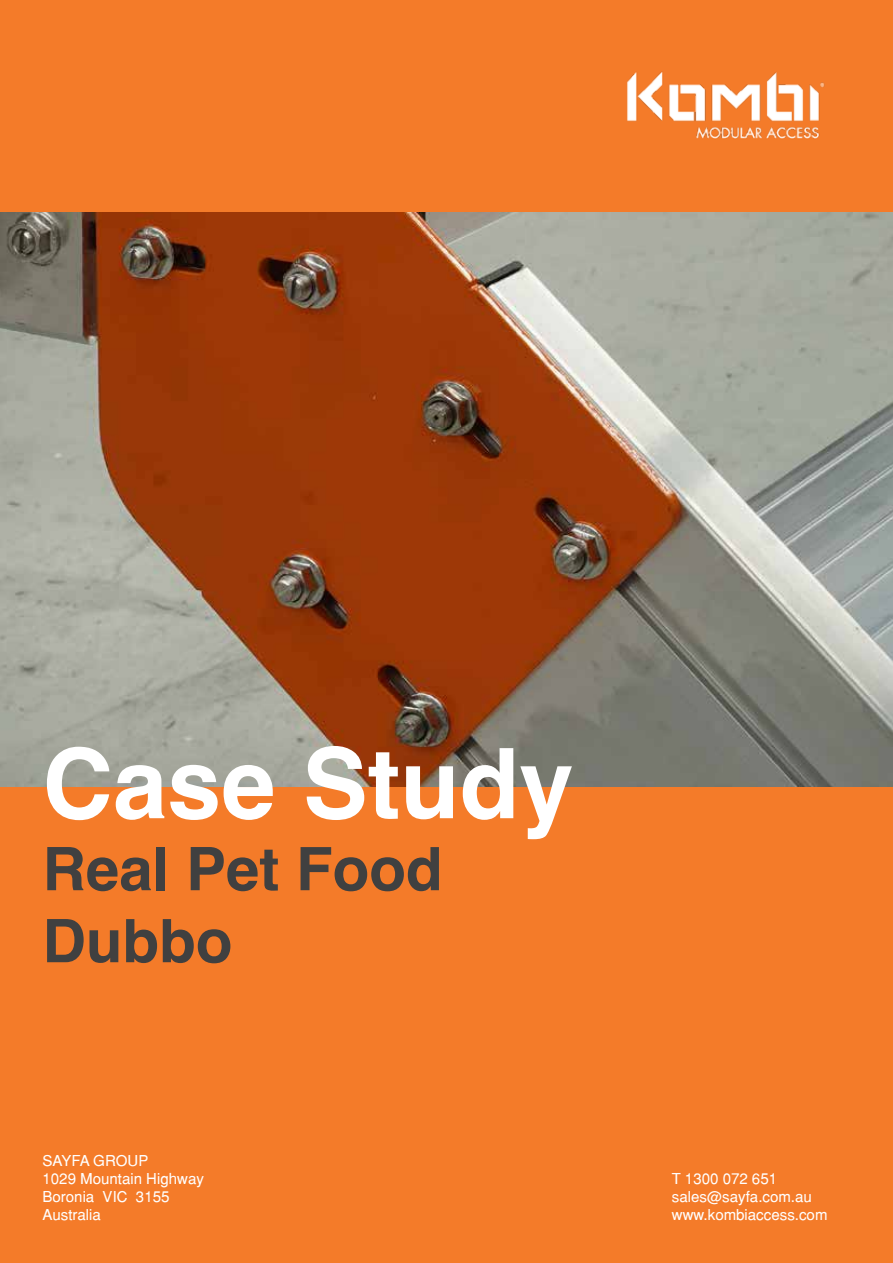
<style>
.page{position:relative;width:893px;height:1263px;background:#f47b29}
.page>*{position:absolute;margin:0;border:0;box-sizing:border-box;transform-origin:0 0}
.t1{font:700 97.5px "Helvetica";color:#fff}
.t2{font:700 60px/72px "Helvetica";color:#404040}
.t3{font:15px/18px "Helvetica";color:#fff}
</style>
<div class="page">
<img style="left:0;top:213px;width:893px;height:574px">
<img style="left:627px;top:71px;width:198px;height:68px">
<h1 class="t1" style="left:43px;top:722px;width:532px">Case Study</h1>
<h2 class="t2" style="left:43px;top:832px;width:402px">Real Pet Food<br>Dubbo</h2>
<p class="t3" style="left:43px;top:1152px;width:163px">SAYFA GROUP<br>1029 Mountain Highway<br>Boronia VIC 3155<br>Australia</p>
<p class="t3" style="left:672px;top:1170px;width:157px">T 1300 072 651 sales@sayfa.com.au www.kombiaccess.com</p>
</div>
